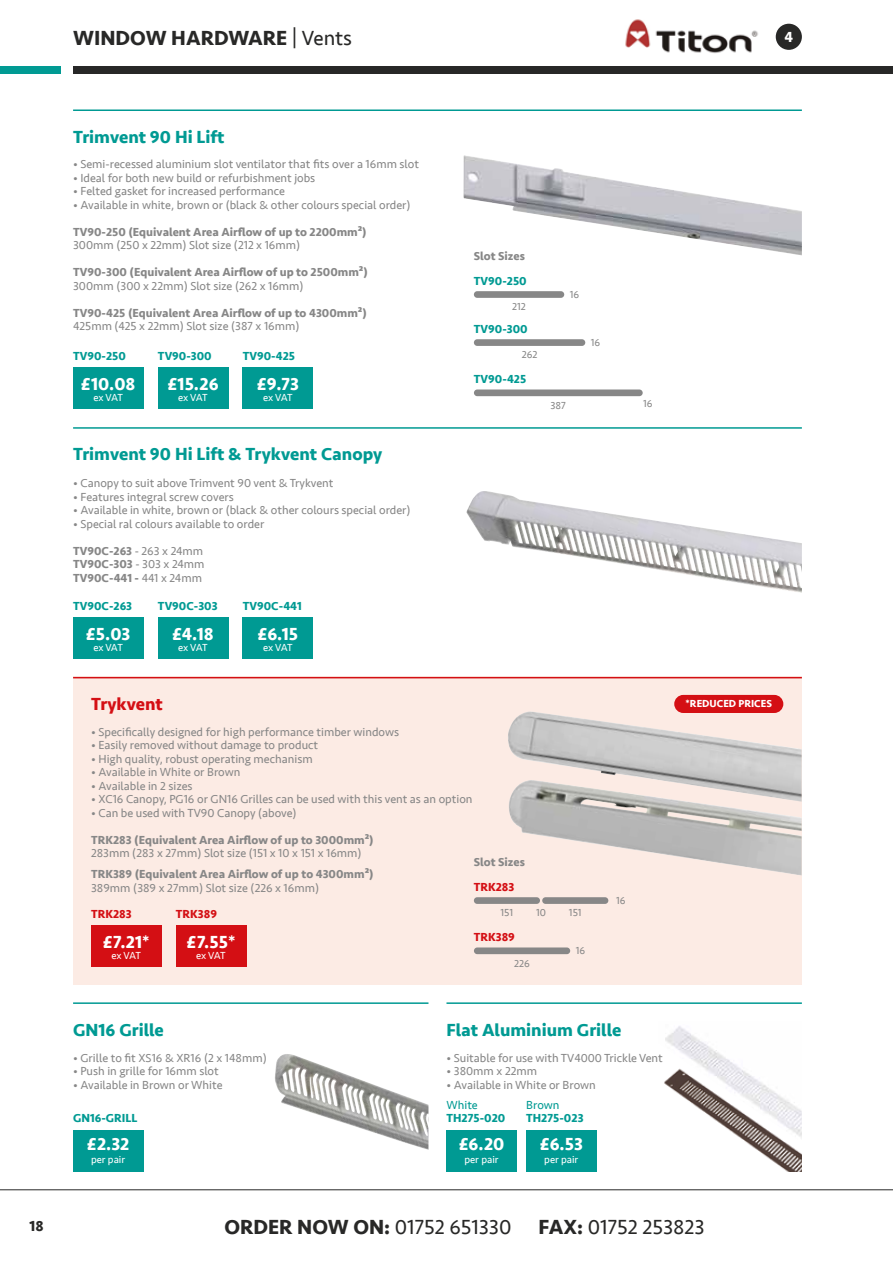
<style>
.page{position:relative;width:893px;height:1263px;background:#fff}
.page>*{position:absolute;margin:0;border:0;box-sizing:border-box;transform-origin:0 0}
.t1{font:700 21px "Seravek";color:#282827}
.t2{font:21px "Seravek";color:#282827}
.t3{font:700 18px "Seravek";color:#009a93}
.t4{font:700 18px "Seravek";color:#fff}
.t5{font:700 18px "Seravek";color:#d40f14}
.t6{font:700 15px "Seravek";color:#282827}
.t7{font:700 15px "Seravek";color:#fff}
.t8{font:12px "Seravek";color:#878787}
.t9{font:700 12px/13.5px "Seravek";color:#878787;text-align:justify}
.t10{font:700 12px "Seravek";color:#009a93}
.t11{font:700 12px "Seravek";color:#d40f14}
.t12{font:12px "Seravek";color:#009a93}
.t13{font:10.5px "Seravek";color:#fff}
.t14{font:10.5px "Seravek";color:#878787}
.t15{font:700 10.5px "Seravek";color:#fff}
.s1{font-weight:400}
.s2{font-weight:700}
</style>
<div class="page">
<hr style="left:0;top:1189px;width:893px;height:1px;background:#282827">
<div style="left:0;top:66px;width:60px;height:8px;background:#009a93"></div>
<div style="left:73px;top:677px;width:729px;height:308px;background:#fcebe4"></div>
<div style="left:73px;top:66px;width:820px;height:8px;background:#282827"></div>
<div style="left:73px;top:1130px;width:70px;height:42px;background:#009a93"></div>
<div style="left:446px;top:1130px;width:71px;height:42px;background:#009a93"></div>
<div style="left:526px;top:1130px;width:70px;height:42px;background:#009a93"></div>
<img style="left:275px;top:1054px;width:153px;height:96px">
<img style="left:746px;top:1142px;width:56px;height:29px">
<img style="left:664px;top:1026px;width:138px;height:116px">
<hr style="left:73px;top:1002px;width:355px;height:2px;background:#009a93">
<hr style="left:446px;top:1002px;width:356px;height:2px;background:#009a93">
<img style="left:466px;top:491px;width:336px;height:102px">
<img style="left:464px;top:155px;width:338px;height:100px">
<div style="left:73px;top:367px;width:70px;height:42px;background:#009a93"></div>
<div style="left:158px;top:367px;width:70px;height:42px;background:#009a93"></div>
<div style="left:243px;top:367px;width:70px;height:42px;background:#009a93"></div>
<div style="left:474px;top:339px;width:111px;height:7px;background:#878787;border-radius:3px"></div>
<div style="left:474px;top:291px;width:90px;height:7px;background:#878787;border-radius:3px"></div>
<div style="left:474px;top:389px;width:169px;height:7px;background:#878787;border-radius:3px"></div>
<div style="left:158px;top:617px;width:70px;height:42px;background:#009a93"></div>
<div style="left:73px;top:617px;width:70px;height:42px;background:#009a93"></div>
<img style="left:625px;top:19px;width:133px;height:34px">
<hr style="left:73px;top:109px;width:729px;height:2px;background:#009a93">
<hr style="left:73px;top:427px;width:729px;height:2px;background:#009a93">
<hr style="left:73px;top:677px;width:729px;height:1px;background:#d40f14">
<img style="left:508px;top:711px;width:294px;height:69px">
<img style="left:509px;top:780px;width:293px;height:95px">
<div style="left:91px;top:925px;width:70px;height:42px;background:#d40f14"></div>
<div style="left:176px;top:925px;width:70px;height:42px;background:#d40f14"></div>
<div style="left:474px;top:897px;width:66px;height:7px;background:#878787;border-radius:3px"></div>
<div style="left:474px;top:947px;width:96px;height:7px;background:#878787;border-radius:3px"></div>
<div style="left:542px;top:897px;width:66px;height:7px;background:#878787;border-radius:3px"></div>
<div style="left:243px;top:617px;width:70px;height:42px;background:#009a93"></div>
<div style="left:776px;top:24px;width:26px;height:26px;background:#282827;border-radius:50%"></div>
<div style="left:674px;top:695px;width:109px;height:18px;background:#d40f14;border-radius:9px"></div>
<h1 class="t1" style="left:73px;top:21px;width:280px">WINDOW HARDWARE <span class="s1">| Vents</span></h1>
<p class="t7" style="left:784px;top:25px;width:10px">4</p>
<h2 class="t3" style="left:73px;top:123px;width:153px">Trimvent 90 Hi Lift</h2>
<p class="t8" style="left:73px;top:155px;width:347px">• Semi-recessed aluminium slot ventilator that fits over a 16mm slot</p>
<p class="t8" style="left:73px;top:169px;width:244px">• Ideal for both new build or refurbishment jobs</p>
<p class="t8" style="left:73px;top:182px;width:213px">• Felted gasket for increased performance</p>
<p class="t8" style="left:73px;top:196px;width:339px">• Available in white, brown or (black &amp; other colours special order)</p>
<p class="t9" style="left:73px;top:225px;width:295px">TV90-250 (Equivalent Area Airflow of up to 2200mm²)</p>
<p class="t8" style="left:73px;top:236px;width:229px">300mm (250 x 22mm) Slot size (212 x 16mm)</p>
<p class="t9" style="left:73px;top:265px;width:296px">TV90-300 (Equivalent Area Airflow of up to 2500mm²)</p>
<p class="t8" style="left:73px;top:277px;width:232px">300mm (300 x 22mm) Slot size (262 x 16mm)</p>
<p class="t9" style="left:73px;top:306px;width:295px">TV90-425 (Equivalent Area Airflow of up to 4300mm²)</p>
<p class="t8" style="left:73px;top:317px;width:228px">425mm (425 x 22mm) Slot size (387 x 16mm)</p>
<p class="t10" style="left:73px;top:346px;width:54px">TV90-250</p>
<h2 class="t4" style="left:81px;top:370px;width:56px">£10.08</h2>
<p class="t13" style="left:93px;top:389px;width:31px">ex VAT</p>
<p class="t10" style="left:158px;top:346px;width:55px">TV90-300</p>
<p class="t10" style="left:243px;top:346px;width:54px">TV90-425</p>
<h2 class="t4" style="left:167px;top:370px;width:53px">£15.26</h2>
<h2 class="t4" style="left:257px;top:370px;width:44px">£9.73</h2>
<p class="t13" style="left:178px;top:389px;width:31px">ex VAT</p>
<p class="t13" style="left:263px;top:389px;width:31px">ex VAT</p>
<h2 class="t3" style="left:73px;top:440px;width:311px">Trimvent 90 Hi Lift &amp; Trykvent Canopy</h2>
<p class="t8" style="left:73px;top:474px;width:262px">• Canopy to suit above Trimvent 90 vent &amp; Trykvent</p>
<p class="t8" style="left:73px;top:487px;width:162px">• Features integral screw covers</p>
<p class="t8" style="left:73px;top:501px;width:339px">• Available in white, brown or (black &amp; other colours special order)</p>
<p class="t8" style="left:73px;top:514px;width:193px">• Special ral colours available to order</p>
<p class="t9" style="left:73px;top:544px;width:133px">TV90C-263 <span class="s1">- 263 x 24mm </span>TV90C-303 <span class="s1">- 303 x 24mm </span>TV90C-441 - <span class="s1">441 x 24mm</span></p>
<p class="t10" style="left:73px;top:596px;width:61px">TV90C-263</p>
<p class="t10" style="left:158px;top:596px;width:61px">TV90C-303</p>
<h2 class="t4" style="left:86px;top:619px;width:46px">£5.03</h2>
<h2 class="t4" style="left:172px;top:619px;width:43px">£4.18</h2>
<p class="t13" style="left:93px;top:639px;width:31px">ex VAT</p>
<p class="t13" style="left:178px;top:639px;width:31px">ex VAT</p>
<p class="t10" style="left:243px;top:596px;width:60px">TV90C-441</p>
<h2 class="t4" style="left:257px;top:619px;width:42px">£6.15</h2>
<p class="t13" style="left:263px;top:639px;width:31px">ex VAT</p>
<p class="t9" style="left:474px;top:249px;width:53px">Slot Sizes</p>
<p class="t10" style="left:474px;top:271px;width:54px">TV90-250</p>
<p class="t14" style="left:512px;top:299px;width:15px">212</p>
<p class="t10" style="left:474px;top:319px;width:55px">TV90-300</p>
<p class="t14" style="left:522px;top:347px;width:17px">262</p>
<p class="t10" style="left:474px;top:369px;width:54px">TV90-425</p>
<p class="t14" style="left:570px;top:286px;width:11px">16</p>
<p class="t14" style="left:591px;top:334px;width:11px">16</p>
<p class="t14" style="left:550px;top:398px;width:17px">387</p>
<p class="t14" style="left:643px;top:396px;width:11px">16</p>
<h2 class="t5" style="left:91px;top:690px;width:73px">Trykvent</h2>
<p class="t8" style="left:91px;top:722px;width:310px">• Specifically designed for high performance timber windows</p>
<p class="t8" style="left:91px;top:736px;width:229px">• Easily removed without damage to product</p>
<p class="t8" style="left:91px;top:749px;width:223px">• High quality, robust operating mechanism</p>
<p class="t8" style="left:91px;top:763px;width:151px">• Available in White or Brown</p>
<p class="t8" style="left:91px;top:776px;width:103px">• Available in 2 sizes</p>
<p class="t8" style="left:91px;top:790px;width:383px">• XC16 Canopy, PG16 or GN16 Grilles can be used with this vent as an option</p>
<p class="t8" style="left:91px;top:803px;width:207px">• Can be used with TV90 Canopy (above)</p>
<p class="t9" style="left:91px;top:833px;width:284px">TRK283 (Equivalent Area Airflow of up to 3000mm²)</p>
<p class="t8" style="left:91px;top:844px;width:272px">283mm (283 x 27mm) Slot size (151 x 10 x 151 x 16mm)</p>
<p class="t9" style="left:91px;top:867px;width:284px">TRK389 (Equivalent Area Airflow of up to 4300mm²)</p>
<p class="t8" style="left:91px;top:878px;width:229px">389mm (389 x 27mm) Slot size (226 x 16mm)</p>
<p class="t9" style="left:474px;top:855px;width:53px">Slot Sizes</p>
<p class="t11" style="left:474px;top:877px;width:42px">TRK283</p>
<p class="t11" style="left:91px;top:904px;width:42px">TRK283</p>
<p class="t11" style="left:176px;top:904px;width:43px">TRK389</p>
<p class="t14" style="left:501px;top:905px;width:14px">151</p>
<p class="t14" style="left:536px;top:905px;width:11px">10</p>
<p class="t14" style="left:569px;top:905px;width:14px">151</p>
<h2 class="t4" style="left:103px;top:927px;width:48px">£7.21*</h2>
<p class="t13" style="left:111px;top:947px;width:31px">ex VAT</p>
<h2 class="t4" style="left:187px;top:927px;width:50px">£7.55*</h2>
<p class="t13" style="left:196px;top:947px;width:31px">ex VAT</p>
<p class="t11" style="left:474px;top:927px;width:43px">TRK389</p>
<p class="t14" style="left:514px;top:955px;width:17px">226</p>
<p class="t14" style="left:576px;top:942px;width:11px">16</p>
<p class="t14" style="left:616px;top:892px;width:11px">16</p>
<h2 class="t3" style="left:73px;top:1016px;width:92px">GN16 Grille</h2>
<p class="t8" style="left:73px;top:1048px;width:195px">• Grille to fit XS16 &amp; XR16 (2 x 148mm)</p>
<p class="t8" style="left:73px;top:1062px;width:147px">• Push in grille for 16mm slot</p>
<p class="t8" style="left:73px;top:1075px;width:151px">• Available in Brown or White</p>
<p class="t10" style="left:73px;top:1109px;width:66px">GN16-GRILL</p>
<h2 class="t3" style="left:446px;top:1016px;width:176px">Flat Aluminium Grille</h2>
<p class="t8" style="left:446px;top:1048px;width:218px">• Suitable for use with TV4000 Trickle Vent</p>
<p class="t8" style="left:446px;top:1062px;width:92px">• 380mm x 22mm</p>
<p class="t8" style="left:446px;top:1075px;width:151px">• Available in White or Brown</p>
<p class="t12" style="left:446px;top:1095px;width:33px">White</p>
<p class="t10" style="left:446px;top:1108px;width:60px">TH275-020</p>
<p class="t12" style="left:526px;top:1095px;width:35px">Brown</p>
<p class="t10" style="left:526px;top:1108px;width:59px">TH275-023</p>
<h2 class="t4" style="left:87px;top:1130px;width:44px">£2.32</h2>
<h2 class="t4" style="left:459px;top:1130px;width:47px">£6.20</h2>
<h2 class="t4" style="left:540px;top:1130px;width:45px">£6.53</h2>
<p class="t13" style="left:91px;top:1151px;width:36px">per pair</p>
<p class="t13" style="left:464px;top:1151px;width:36px">per pair</p>
<p class="t13" style="left:544px;top:1151px;width:36px">per pair</p>
<p class="t15" style="left:686px;top:695px;width:88px">*REDUCED PRICES</p>
<p class="t6" style="left:29px;top:1214px;width:16px">18</p>
<h1 class="t1" style="left:224px;top:1210px;width:289px">ORDER NOW ON: <span class="s1">01752 651330</span></h1>
<h1 class="t2" style="left:539px;top:1210px;width:168px"><span class="s2">FAX:</span> 01752 253823</h1>
</div>
